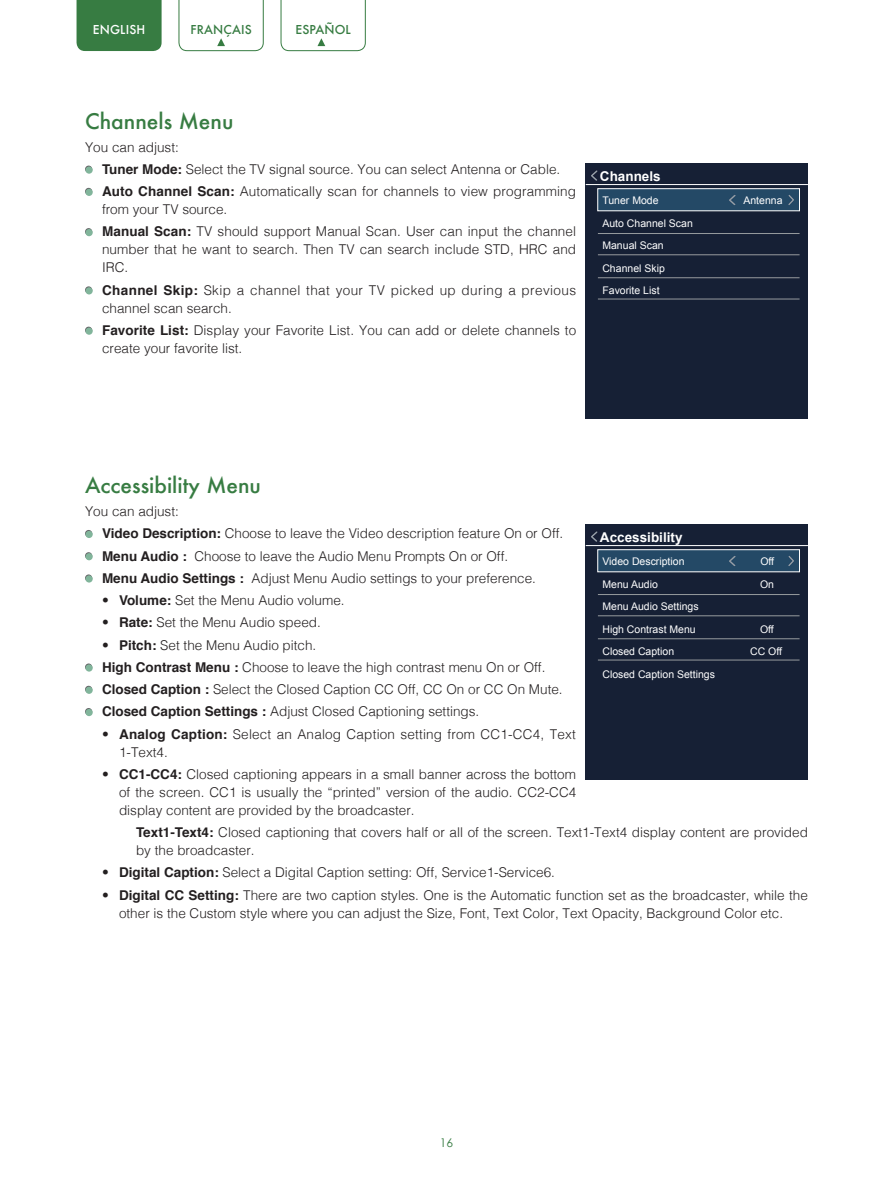
<style>
.page{position:relative;width:893px;height:1191px;background:#fff}
.page>*{position:absolute;margin:0;border:0;box-sizing:border-box;transform-origin:0 0}
.t1{font:500 21px "Futura";color:#377c42}
.t2{font:300 13.5px/22.2px "Helvetica";color:#231f20}
.t3{font:300 13.5px/18px "Helvetica";letter-spacing:.03em;color:#231f20}
.t4{font:700 13.5px "Arial";color:#fff}
.t5{font:500 12px "Futura";letter-spacing:.01em;color:#377c42}
.t6{font:500 12px "Futura";letter-spacing:.01em;color:#fff}
.t7{font:12px "Century Gothic";color:#377c42}
.t8{font:10.5px/22.5px "Arial";color:#fff}
.s1{font-weight:700}
</style>
<div class="page">
<div style="left:77px;top:0;width:85px;height:51px;background:#377c42"></div>
<svg style="left:280px;top:0;width:86px;height:51px"></svg>
<svg style="left:178px;top:0;width:86px;height:51px"></svg>
<div style="left:85px;top:166px;width:8px;height:8px;background:#81b59b;border-radius:50%"></div>
<div style="left:85px;top:188px;width:7px;height:7px;background:#68706e;border-radius:50%"></div>
<div style="left:85px;top:189px;width:8px;height:7px;background:#81b59b;border-radius:50%"></div>
<div style="left:85px;top:228px;width:7px;height:7px;background:#6c6e70;border-radius:50%"></div>
<div style="left:85px;top:229px;width:8px;height:7px;background:#81b59b;border-radius:50%"></div>
<div style="left:85px;top:286px;width:7px;height:7px;background:#7f7f81;border-radius:50%"></div>
<div style="left:85px;top:287px;width:8px;height:7px;background:#81b59b;border-radius:50%"></div>
<div style="left:85px;top:327px;width:8px;height:8px;background:#81b59b;border-radius:50%"></div>
<div style="left:85px;top:530px;width:7px;height:7px;background:#676d6d;border-radius:50%"></div>
<div style="left:85px;top:531px;width:8px;height:7px;background:#81b59b;border-radius:50%"></div>
<div style="left:85px;top:552px;width:7px;height:7px;background:#717273;border-radius:50%"></div>
<div style="left:85px;top:553px;width:8px;height:7px;background:#81b59b;border-radius:50%"></div>
<div style="left:85px;top:574px;width:7px;height:7px;background:#88888a;border-radius:50%"></div>
<div style="left:85px;top:575px;width:8px;height:7px;background:#81b59b;border-radius:50%"></div>
<div style="left:85px;top:663px;width:7px;height:7px;background:#8d8d8f;border-radius:50%"></div>
<div style="left:85px;top:664px;width:8px;height:7px;background:#81b59b;border-radius:50%"></div>
<div style="left:85px;top:686px;width:8px;height:8px;background:#81b59b;border-radius:50%"></div>
<div style="left:85px;top:708px;width:7px;height:7px;background:#696d6d;border-radius:50%"></div>
<div style="left:85px;top:709px;width:8px;height:7px;background:#81b59b;border-radius:50%"></div>
<div style="left:586px;top:163px;width:222px;height:255px;background:#162035"></div>
<div style="left:597px;top:188px;width:203px;height:23px;background:#244966;border:1px solid #fff"></div>
<svg style="left:788px;top:195px;width:6px;height:10px"></svg>
<svg style="left:730px;top:195px;width:5px;height:10px"></svg>
<hr style="left:586px;top:184px;width:222px;height:1px;background:#fff">
<hr style="left:598px;top:233px;width:201px;height:1px;background:#979b9e">
<hr style="left:598px;top:277px;width:201px;height:1px;background:#979b9e">
<hr style="left:598px;top:254px;width:201px;height:1px;background:#979b9e">
<hr style="left:598px;top:298px;width:201px;height:1px;background:#979b9e">
<img style="left:591px;top:170px;width:7px;height:11px">
<div style="left:586px;top:524px;width:222px;height:255px;background:#162035"></div>
<div style="left:597px;top:549px;width:203px;height:23px;background:#244966;border:1px solid #fff"></div>
<svg style="left:788px;top:556px;width:6px;height:10px"></svg>
<svg style="left:730px;top:556px;width:5px;height:10px"></svg>
<hr style="left:586px;top:545px;width:222px;height:1px;background:#fff">
<hr style="left:598px;top:594px;width:201px;height:1px;background:#979b9e">
<hr style="left:598px;top:638px;width:201px;height:1px;background:#979b9e">
<hr style="left:598px;top:615px;width:201px;height:1px;background:#979b9e">
<hr style="left:598px;top:659px;width:201px;height:1px;background:#979b9e">
<img style="left:591px;top:531px;width:7px;height:11px">
<p class="t6" style="left:93px;top:22px;width:54px">ENGLISH</p>
<p class="t5" style="left:190px;top:22px;width:63px">FRANÇAIS</p>
<p class="t5" style="left:295px;top:22px;width:57px">ESPAÑOL</p>
<h1 class="t1" style="left:85px;top:107px;width:150px">Channels Menu</h1>
<p class="t2" style="left:102px;top:135px;width:475px;text-indent:-17px">You can adjust:<br><span class="s1">Tuner Mode:</span> Select the TV signal source. You can select Antenna or Cable.<br><span class="s1">Auto Channel Scan:</span> Automatically scan for channels to view programming</p>
<p class="t2" style="left:102px;top:197px;width:476px">from your TV source.<br><span class="s1">Manual Scan:</span> TV should support Manual Scan. User can input the channel</p>
<p class="t2" style="left:102px;top:240px;width:476px;line-height:18px">number that he want to search. Then TV can search include STD, HRC and<br>IRC.</p>
<p class="t3" style="left:102px;top:280px;width:476px"><span class="s1">Channel Skip:</span> Skip a channel that your TV picked up during a previous channel scan search.</p>
<p class="t2" style="left:102px;top:320px;width:476px;line-height:18px"><span class="s1">Favorite List:</span> Display your Favorite List. You can add or delete channels to create your favorite list.</p>
<p class="t4" style="left:600px;top:167px;width:62px">Channels</p>
<p class="t8" style="left:602px;top:189px;width:58px">Tuner Mode</p>
<p class="t8" style="left:743px;top:189px;width:41px">Antenna</p>
<p class="t8" style="left:602px;top:212px;width:92px">Auto Channel Scan<br>Manual Scan<br>Channel Skip<br>Favorite List</p>
<h1 class="t1" style="left:85px;top:471px;width:178px">Accessibility Menu</h1>
<p class="t2" style="left:102px;top:499px;width:463px;text-indent:-17px">You can adjust:<br><span class="s1">Video Description:</span> Choose to leave the Video description feature On or Off.<br><span class="s1">Menu Audio :</span> Choose to leave the Audio Menu Prompts On or Off.<br><span class="s1">Menu Audio Settings :</span> Adjust Menu Audio settings to your preference.</p>
<p class="t2" style="left:102px;top:588px;width:244px">• <span class="s1">Volume:</span> Set the Menu Audio volume.</p>
<p class="t2" style="left:102px;top:610px;width:220px">• <span class="s1">Rate:</span> Set the Menu Audio speed.</p>
<p class="t2" style="left:102px;top:632px;width:462px">• <span class="s1">Pitch:</span> Set the Menu Audio pitch.<br><span class="s1">High Contrast Menu :</span> Choose to leave the high contrast menu On or Off.<br><span class="s1">Closed Caption :</span> Select the Closed Caption CC Off, CC On or CC On Mute.<br><span class="s1">Closed Caption Settings :</span> Adjust Closed Captioning settings.</p>
<p class="t2" style="left:119px;top:724px;width:458px;line-height:18px;text-indent:-17px">• <span class="s1">Analog Caption:</span> Select an Analog Caption setting from CC1-CC4, Text<br>1-Text4.</p>
<p class="t2" style="left:119px;top:764px;width:459px;line-height:18px;text-align:justify;text-indent:-17px">• <span class="s1">CC1-CC4:</span> Closed captioning appears in a small banner across the bottom of the screen. CC1 is usually the “printed” version of the audio. CC2-CC4 display content are provided by the broadcaster.</p>
<p class="t2" style="left:136px;top:822px;width:673px;line-height:18px"><span class="s1">Text1-Text4:</span> Closed captioning that covers half or all of the screen. Text1-Text4 display content are provided by the broadcaster.</p>
<p class="t2" style="left:102px;top:860px;width:454px">• <span class="s1">Digital Caption:</span> Select a Digital Caption setting: Off, Service1-Service6.</p>
<p class="t2" style="left:102px;top:885px;width:707px;line-height:18px;text-align:center">• <span class="s1">Digital CC Setting:</span> There are two caption styles. One is the Automatic function set as the broadcaster, while the other is the Custom style where you can adjust the Size, Font, Text Color, Text Opacity, Background Color etc.</p>
<p class="t4" style="left:600px;top:528px;width:84px">Accessibility</p>
<p class="t8" style="left:602px;top:550px;width:84px">Video Description</p>
<p class="t8" style="left:760px;top:550px;width:15px">Off</p>
<p class="t8" style="left:602px;top:573px;width:57px">Menu Audio</p>
<p class="t8" style="left:760px;top:573px;width:16px">On</p>
<p class="t8" style="left:602px;top:595px;width:98px">Menu Audio Settings<br>High Contrast Menu</p>
<p class="t8" style="left:760px;top:618px;width:15px">Off</p>
<p class="t8" style="left:602px;top:640px;width:73px">Closed Caption</p>
<p class="t8" style="left:750px;top:640px;width:33px">CC Off</p>
<p class="t8" style="left:602px;top:663px;width:114px">Closed Caption Settings</p>
<p class="t7" style="left:440px;top:1135px;width:15px">16</p>
</div>
